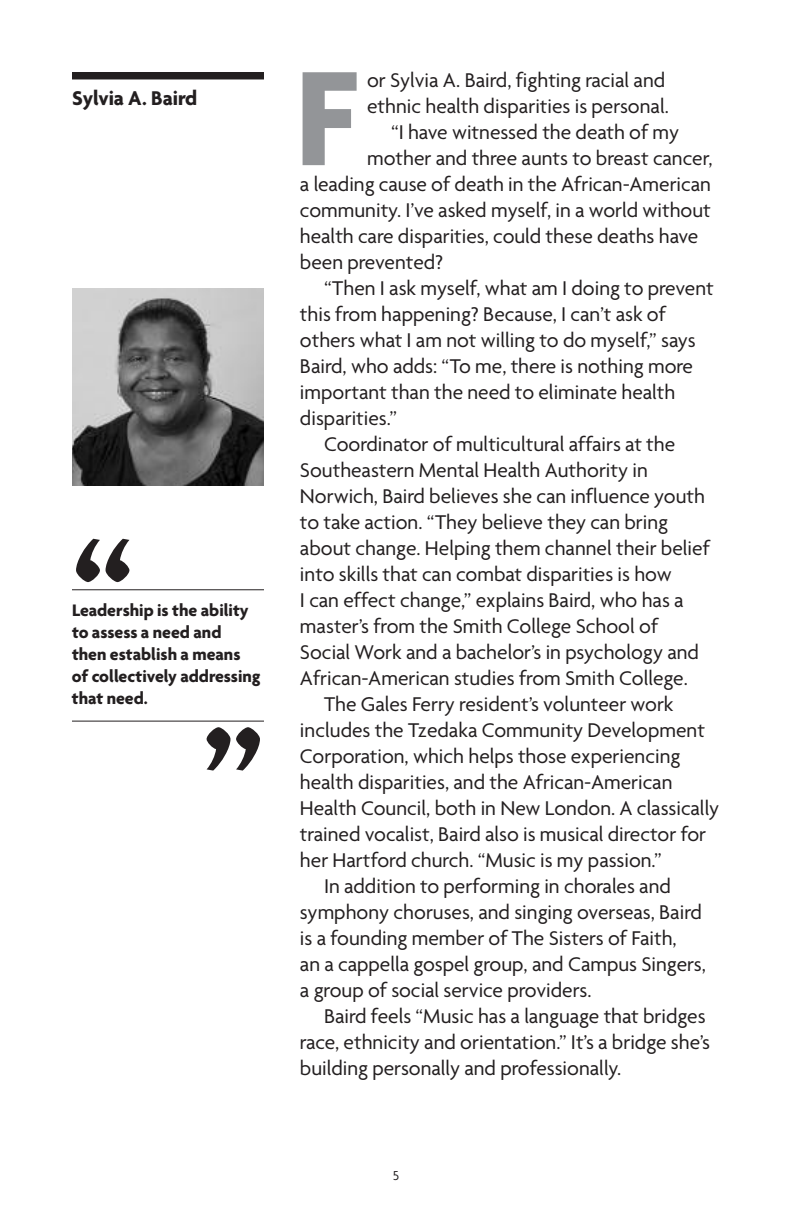
<style>
.page{position:relative;width:792px;height:1224px;background:#fff}
.page>*{position:absolute;margin:0;border:0;box-sizing:border-box;transform-origin:0 0}
.t1{font:700 145.6px "Agenda";color:#939598}
.t2{font:700 144px "Agenda";color:#231f20}
.t3{font:21.6px "Agenda";color:#231f20}
.t4{font:700 21.6px "Agenda";color:#231f20}
.t5{font:700 18px/22px "Agenda";color:#231f20}
.t6{font:14px "Agenda";color:#231f20}
</style>
<div class="page">
<img style="left:72px;top:288px;width:192px;height:198px">
<div style="left:72px;top:72px;width:192px;height:7px;background:#231f20"></div>
<hr style="left:72px;top:721px;width:192px;height:1px;background:#231f20">
<hr style="left:72px;top:589px;width:192px;height:1px;background:#231f20">
<p class="t4" style="left:72px;top:85px;width:127px">Sylvia A. Baird</p>
<h2 class="t2" style="left:72px;top:499px;width:63px">“</h2>
<p class="t5" style="left:72px;top:599px;width:190px">Leadership is the ability to assess a need and<br>then establish a means of collectively addressing that need.</p>
<h2 class="t2" style="left:203px;top:687px;width:63px">”</h2>
<p class="t3" style="left:367px;top:67px;width:300px">or Sylvia A. Baird, fighting racial and</p>
<p class="t3" style="left:367px;top:93px;width:303px">ethnic health disparities is personal.</p>
<p class="t3" style="left:391px;top:119px;width:290px">“I have witnessed the death of my</p>
<p class="t3" style="left:367px;top:145px;width:347px">mother and three aunts to breast cancer,</p>
<p class="t3" style="left:300px;top:171px;width:412px">a leading cause of death in the African-American</p>
<p class="t3" style="left:300px;top:197px;width:412px">community. I’ve asked myself, in a world without</p>
<p class="t3" style="left:300px;top:223px;width:400px">health care disparities, could these deaths have</p>
<p class="t3" style="left:300px;top:249px;width:145px">been prevented?</p>
<p class="t3" style="left:324px;top:275px;width:391px">“Then I ask myself, what am I doing to prevent</p>
<p class="t3" style="left:300px;top:301px;width:367px">this from happening? Because, I can’t ask of</p>
<p class="t3" style="left:300px;top:327px;width:397px">others what I am not willing to do myself,” says</p>
<p class="t3" style="left:300px;top:353px;width:395px">Baird, who adds: “To me, there is nothing more</p>
<p class="t3" style="left:300px;top:379px;width:377px">important than the need to eliminate health</p>
<p class="t3" style="left:300px;top:405px;width:99px">disparities.”</p>
<p class="t3" style="left:324px;top:431px;width:353px">Coordinator of multicultural affairs at the</p>
<p class="t3" style="left:300px;top:457px;width:349px">Southeastern Mental Health Authority in</p>
<p class="t3" style="left:300px;top:483px;width:407px">Norwich, Baird believes she can influence youth</p>
<p class="t3" style="left:300px;top:509px;width:370px">to take action. “They believe they can bring</p>
<p class="t3" style="left:300px;top:535px;width:411px">about change. Helping them channel their belief</p>
<p class="t3" style="left:300px;top:561px;width:373px">into skills that can combat disparities is how</p>
<p class="t3" style="left:300px;top:587px;width:385px">I can effect change,” explains Baird, who has a</p>
<p class="t3" style="left:300px;top:613px;width:360px">master’s from the Smith College School of</p>
<p class="t3" style="left:300px;top:639px;width:401px">Social Work and a bachelor’s in psychology and</p>
<p class="t3" style="left:300px;top:665px;width:389px">African-American studies from Smith College.</p>
<p class="t3" style="left:324px;top:691px;width:351px">The Gales Ferry resident’s volunteer work</p>
<p class="t3" style="left:300px;top:717px;width:407px">includes the Tzedaka Community Development</p>
<p class="t3" style="left:300px;top:743px;width:382px">Corporation, which helps those experiencing</p>
<p class="t3" style="left:300px;top:769px;width:374px">health disparities, and the African-American</p>
<p class="t3" style="left:300px;top:795px;width:421px">Health Council, both in New London. A classically</p>
<p class="t3" style="left:300px;top:821px;width:408px">trained vocalist, Baird also is musical director for</p>
<p class="t3" style="left:300px;top:847px;width:363px">her Hartford church. “Music is my passion.”</p>
<p class="t3" style="left:324px;top:873px;width:348px">In addition to performing in chorales and</p>
<p class="t3" style="left:300px;top:899px;width:403px">symphony choruses, and singing overseas, Baird</p>
<p class="t3" style="left:300px;top:925px;width:378px">is a founding member of The Sisters of Faith,</p>
<p class="t3" style="left:300px;top:951px;width:408px">an a cappella gospel group, and Campus Singers,</p>
<p class="t3" style="left:300px;top:977px;width:293px">a group of social service providers.</p>
<p class="t3" style="left:324px;top:1003px;width:383px">Baird feels “Music has a language that bridges</p>
<p class="t3" style="left:300px;top:1029px;width:412px">race, ethnicity and orientation.” It’s a bridge she’s</p>
<p class="t3" style="left:300px;top:1055px;width:323px">building personally and professionally.</p>
<h1 class="t1" style="left:295px;top:30px;width:64px">F</h1>
<p class="t6" style="left:393px;top:1167px;width:8px">5</p>
</div>
